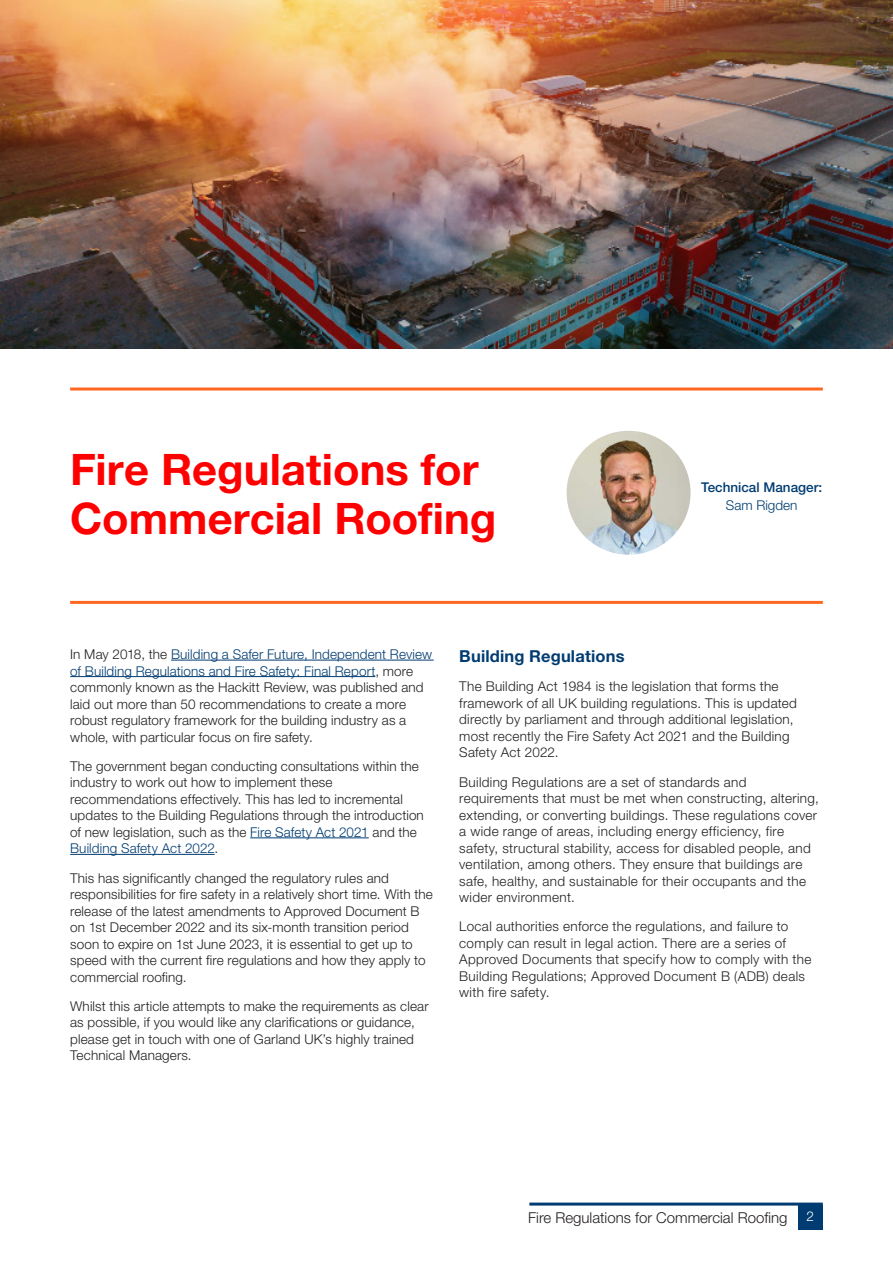
<style>
.page{position:relative;width:893px;height:1263px;background:#fff}
.page>*{position:absolute;margin:0;border:0;box-sizing:border-box;transform-origin:0 0}
.t1{font:700 43.5px/49.5px "Helvetica Neue";color:#f00}
.t2{font:700 16.5px "Helvetica Neue";letter-spacing:.01em;color:#003c71}
.t3{font:300 15px "Helvetica Neue";color:#231f20}
.t4{font:300 13.5px/16.5px "Helvetica Neue";letter-spacing:.01em;color:#231f20}
.t5{font:500 13.5px "Helvetica Neue";color:#003c71}
.t6{font:300 13.5px "Helvetica Neue";color:#003c71}
.t7{font:300 13.5px "Helvetica Neue";color:#fff}
.s1{color:#003c71}
</style>
<div class="page">
<div style="left:798px;top:1205px;width:25px;height:25px;background:#003c71"></div>
<hr style="left:529px;top:1202px;width:294px;height:3px;background:#003c71">
<hr style="left:171px;top:660px;width:263px;height:1px;background:#003c71">
<hr style="left:70px;top:676px;width:305px;height:1px;background:#003c71">
<hr style="left:250px;top:837px;width:119px;height:1px;background:#003c71">
<hr style="left:70px;top:854px;width:145px;height:1px;background:#003c71">
<img style="left:0;top:0;width:893px;height:349px">
<hr style="left:70px;top:601px;width:753px;height:3px;background:#ff6720">
<hr style="left:70px;top:387px;width:753px;height:3px;background:#ff6720">
<img style="left:567px;top:431px;width:124px;height:124px;border-radius:62px">
<h1 class="t1" style="left:70px;top:448px;width:428px">Fire Regulations for<br>Commercial Roofing</h1>
<p class="t5" style="left:701px;top:482px;width:123px">Technical Manager:</p>
<p class="t6" style="left:726px;top:500px;width:73px">Sam Rigden</p>
<p class="t4" style="left:70px;top:647px;width:364px">In May 2018, the <span class="s1">Building a Safer Future, Independent Review of Building Regulations and Fire Safety: Final Report</span>, more commonly known as the Hackitt Review, was published and laid out more than 50 recommendations to create a more robust regulatory framework for the building industry as a whole, with particular focus on fire safety.</p>
<p class="t4" style="left:70px;top:759px;width:355px">The government began conducting consultations within the industry to work out how to implement these recommendations effectively. This has led to incremental updates to the Building Regulations through the introduction of new legislation, such as the <span class="s1">Fire Safety Act 2021</span> and the <span class="s1">Building Safety Act 2022</span>.</p>
<p class="t4" style="left:70px;top:871px;width:364px">This has significantly changed the regulatory rules and responsibilities for fire safety in a relatively short time. With the release of the latest amendments to Approved Document B on 1st December 2022 and its six-month transition period soon to expire on 1st June 2023, it is essential to get up to speed with the current fire regulations and how they apply to commercial roofing.</p>
<p class="t4" style="left:70px;top:999px;width:360px">Whilst this article attempts to make the requirements as clear as possible, if you would like any clarifications or guidance, please get in touch with one of Garland UK’s highly trained Technical Managers.</p>
<p class="t2" style="left:459px;top:650px;width:167px">Building Regulations</p>
<p class="t4" style="left:459px;top:679px;width:339px">The Building Act 1984 is the legislation that forms the framework of all UK building regulations. This is updated directly by parliament and through additional legislation, most recently the Fire Safety Act 2021 and the Building Safety Act 2022.</p>
<p class="t4" style="left:459px;top:775px;width:361px">Building Regulations are a set of standards and requirements that must be met when constructing, altering, extending, or converting buildings. These regulations cover a wide range of areas, including energy efficiency, fire safety, structural stability, access for disabled people, and ventilation, among others. They ensure that buildings are safe, healthy, and sustainable for their occupants and the wider environment.</p>
<p class="t4" style="left:459px;top:919px;width:354px">Local authorities enforce the regulations, and failure to comply can result in legal action. There are a series of Approved Documents that specify how to comply with the Building Regulations; Approved Document B (ADB) deals with fire safety.</p>
<p class="t3" style="left:528px;top:1212px;width:261px">Fire Regulations for Commercial Roofing</p>
<p class="t7" style="left:806px;top:1211px;width:9px">2</p>
</div>
